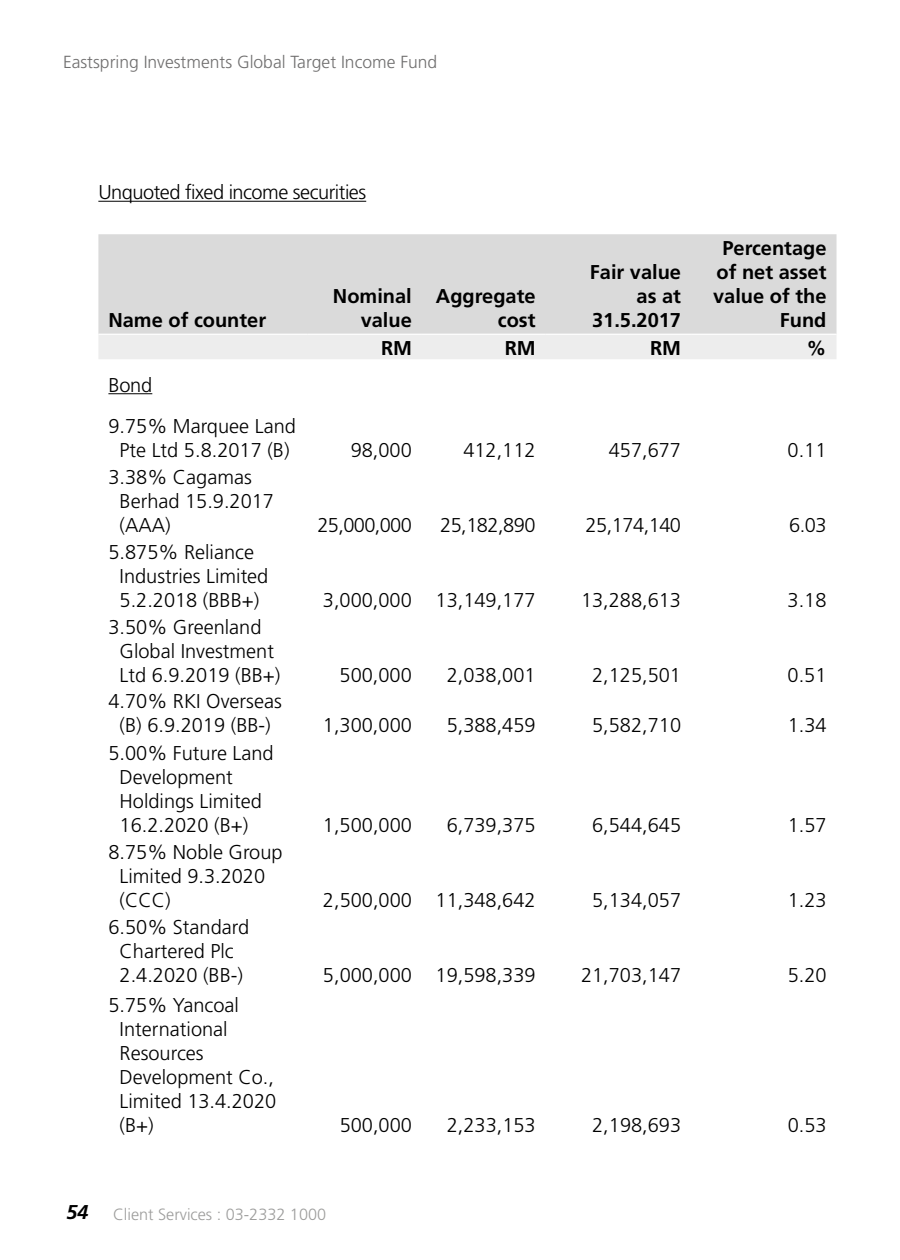
<style>
.page{position:relative;width:900px;height:1260px;background:#fff}
.page>*{position:absolute;margin:0;border:0;box-sizing:border-box;transform-origin:0 0}
.t1{font:300 20px/24px "Frutiger";color:#000}
.t2{font:700 20px/24px "Frutiger";color:#000;text-align:right}
.t3{font:300 20px "Frutiger";letter-spacing:-.025em;color:#000}
.t4{font:300 17.5px "Frutiger";color:#706f6f}
.t5{font:300 16.25px "Frutiger";color:#9d9d9c}
.s1{font-weight:700;font-style:italic;font-size:20px;color:#000}
</style>
<div class="page">
<hr style="left:98px;top:201px;width:268px;height:1px;background:#000">
<div style="left:98px;top:234px;width:739px;height:100px;background:#dadada"></div>
<div style="left:98px;top:335px;width:738px;height:24px;background:#ededed"></div>
<hr style="left:108px;top:393px;width:44px;height:1px;background:#000">
<p class="t4" style="left:63px;top:52px;width:376px">Eastspring Investments Global Target Income Fund</p>
<p class="t3" style="left:98px;top:181px;width:269px">Unquoted fixed income securities</p>
<p class="t2" style="left:108px;top:308px;width:159px">Name of counter</p>
<p class="t2" style="left:333px;top:284px;width:80px">Nominal value</p>
<p class="t2" style="left:436px;top:284px;width:101px">Aggregate cost</p>
<p class="t2" style="left:590px;top:260px;width:93px">Fair value as at<br>31.5.2017</p>
<p class="t2" style="left:713px;top:236px;width:115px">Percentage of net asset value of the<br>Fund</p>
<p class="t2" style="left:381px;top:335px;width:32px">RM</p>
<p class="t2" style="left:505px;top:335px;width:32px">RM</p>
<p class="t2" style="left:650px;top:335px;width:32px">RM</p>
<p class="t2" style="left:807px;top:335px;width:21px">%</p>
<p class="t1" style="left:108px;top:364px;width:189px;line-height:41px">Bond<br>9.75% Marquee Land</p>
<p class="t1" style="left:120px;top:438px;width:172px">Pte Ltd 5.8.2017 (B)</p>
<p class="t1" style="left:351px;top:438px;width:63px">98,000</p>
<p class="t1" style="left:463px;top:438px;width:74px">412,112</p>
<p class="t1" style="left:609px;top:438px;width:74px">457,677</p>
<p class="t1" style="left:788px;top:438px;width:40px">0.11</p>
<p class="t1" style="left:120px;top:465px;width:156px;text-indent:-11px">3.38% Cagamas<br>Berhad 15.9.2017 (AAA)</p>
<p class="t1" style="left:318px;top:513px;width:96px">25,000,000</p>
<p class="t1" style="left:440px;top:513px;width:97px">25,182,890</p>
<p class="t1" style="left:586px;top:513px;width:97px">25,174,140</p>
<p class="t1" style="left:789px;top:513px;width:39px">6.03</p>
<p class="t1" style="left:120px;top:540px;width:150px;text-indent:-11px">5.875% Reliance<br>Industries Limited<br>5.2.2018 (BBB+)</p>
<p class="t1" style="left:120px;top:615px;width:162px;text-indent:-11px">3.50% Greenland<br>Global Investment<br>Ltd 6.9.2019 (BB+)</p>
<p class="t1" style="left:108px;top:689px;width:175px;text-align:center">4.70% RKI Overseas (B) 6.9.2019 (BB-)</p>
<p class="t1" style="left:120px;top:741px;width:156px;text-indent:-11px">5.00% Future Land<br>Development<br>Holdings Limited<br>16.2.2020 (B+)</p>
<p class="t1" style="left:120px;top:840px;width:165px;text-indent:-11px">8.75% Noble Group<br>Limited 9.3.2020 (CCC)</p>
<p class="t1" style="left:109px;top:915px;width:142px;text-align:center">6.50% Standard<br>Chartered Plc<br>2.4.2020 (BB-)</p>
<p class="t1" style="left:120px;top:993px;width:158px;text-indent:-11px">5.75% Yancoal<br>International<br>Resources<br>Development Co.,<br>Limited 13.4.2020 (B+)</p>
<p class="t1" style="left:323px;top:588px;width:214px">3,000,000 13,149,177</p>
<p class="t1" style="left:581px;top:588px;width:102px">13,288,613</p>
<p class="t1" style="left:788px;top:588px;width:40px">3.18</p>
<p class="t1" style="left:340px;top:663px;width:74px">500,000</p>
<p class="t1" style="left:447px;top:663px;width:90px">2,038,001</p>
<p class="t1" style="left:592px;top:663px;width:90px">2,125,501</p>
<p class="t1" style="left:788px;top:663px;width:40px">0.51</p>
<p class="t1" style="left:323px;top:713px;width:90px">1,300,000</p>
<p class="t1" style="left:447px;top:713px;width:90px">5,388,459</p>
<p class="t1" style="left:592px;top:713px;width:90px">5,582,710</p>
<p class="t1" style="left:788px;top:713px;width:40px">1.34</p>
<p class="t1" style="left:323px;top:813px;width:90px">1,500,000</p>
<p class="t1" style="left:447px;top:813px;width:90px">6,739,375</p>
<p class="t1" style="left:592px;top:813px;width:90px">6,544,645</p>
<p class="t1" style="left:788px;top:813px;width:40px">1.57</p>
<p class="t1" style="left:323px;top:888px;width:214px">2,500,000 11,348,642</p>
<p class="t1" style="left:592px;top:888px;width:90px">5,134,057</p>
<p class="t1" style="left:788px;top:888px;width:40px">1.23</p>
<p class="t1" style="left:323px;top:963px;width:214px">5,000,000 19,598,339</p>
<p class="t1" style="left:581px;top:963px;width:102px">21,703,147</p>
<p class="t1" style="left:788px;top:963px;width:40px">5.20</p>
<p class="t1" style="left:340px;top:1113px;width:74px">500,000</p>
<p class="t1" style="left:447px;top:1113px;width:90px">2,233,153</p>
<p class="t1" style="left:592px;top:1113px;width:90px">2,198,693</p>
<p class="t1" style="left:788px;top:1113px;width:40px">0.53</p>
<p class="t5" style="left:66px;top:1205px;width:262px"><span class="s1">54</span> Client Services : 03-2332 1000</p>
</div>
